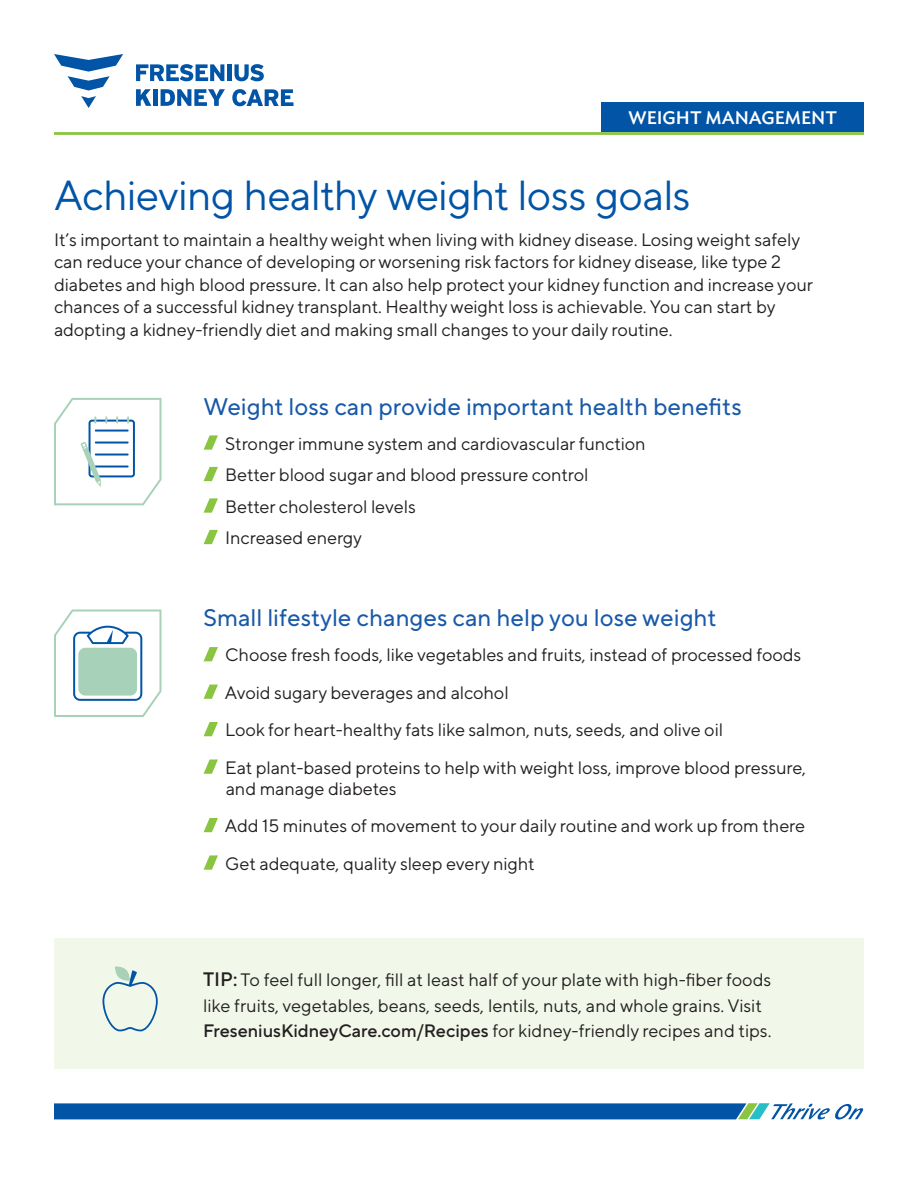
<style>
.page{position:relative;width:918px;height:1188px;background:#fff}
.page>*{position:absolute;margin:0;border:0;box-sizing:border-box;transform-origin:0 0}
.t1{font:42px "TT Norms Pro";letter-spacing:-.02em;color:#0154a6}
.Body_Copy{font:24px "TT Norms Pro";color:#1859a9}
.Body{font:18px/22.5px "TT Norms Pro";letter-spacing:-.005em;color:#231f20}
.Bullet{font:18px/25.5px "TT Norms Pro";color:#231f20}
.Eyebrow{font:500 18px "Ideal Sans";color:#fff}
.s1{font-weight:500;font-size:19.5px}
.s2{font-weight:500}
</style>
<div class="page">
<hr style="left:54px;top:132px;width:810px;height:3px;background:#89c541">
<svg style="left:54px;top:54px;width:69px;height:54px"></svg>
<svg style="left:136px;top:64px;width:88px;height:17px"></svg>
<div style="left:227px;top:64px;width:5px;height:17px;background:#0154a6"></div>
<svg style="left:234px;top:64px;width:30px;height:17px"></svg>
<svg style="left:232px;top:89px;width:62px;height:17px"></svg>
<svg style="left:136px;top:89px;width:15px;height:17px"></svg>
<hr style="left:153px;top:89px;width:4px;height:17px;background:#0154a6">
<svg style="left:161px;top:89px;width:64px;height:17px"></svg>
<div style="left:602px;top:102px;width:262px;height:30px;background:#0154a6"></div>
<svg style="left:204px;top:647px;width:14px;height:14px"></svg>
<svg style="left:204px;top:685px;width:14px;height:14px"></svg>
<svg style="left:204px;top:722px;width:14px;height:14px"></svg>
<svg style="left:204px;top:759px;width:14px;height:15px"></svg>
<svg style="left:204px;top:818px;width:14px;height:14px"></svg>
<svg style="left:204px;top:855px;width:14px;height:15px"></svg>
<svg style="left:54px;top:610px;width:107px;height:107px"></svg>
<svg style="left:204px;top:435px;width:14px;height:15px"></svg>
<svg style="left:204px;top:467px;width:14px;height:14px"></svg>
<svg style="left:204px;top:498px;width:14px;height:15px"></svg>
<svg style="left:204px;top:530px;width:14px;height:14px"></svg>
<svg style="left:54px;top:398px;width:107px;height:107px"></svg>
<div style="left:54px;top:939px;width:810px;height:130px;background:#f1f7e9"></div>
<svg style="left:102px;top:966px;width:56px;height:65px"></svg>
<svg style="left:54px;top:1103px;width:810px;height:16px;background:#1f69af"></svg>
<p class="Eyebrow" style="left:629px;top:104px;width:210px">WEIGHT MANAGEMENT</p>
<p class="t1" style="left:54px;top:164px;width:638px">Achieving healthy weight loss goals</p>
<p class="Body" style="left:54px;top:227px;width:761px">It’s important to maintain a healthy weight when living with kidney disease. Losing weight safely can reduce your chance of developing or worsening risk factors for kidney disease, like type 2 diabetes and high blood pressure. It can also help protect your kidney function and increase your chances of a successful kidney transplant. Healthy weight loss is achievable. You can start by adopting a kidney-friendly diet and making small changes to your daily routine.</p>
<p class="Body_Copy" style="left:204px;top:389px;width:540px">Weight loss can provide important health benefits</p>
<p class="Body" style="left:225px;top:431px;width:422px">Stronger immune system and cardiovascular function</p>
<p class="Body" style="left:225px;top:462px;width:365px">Better blood sugar and blood pressure control</p>
<p class="Body" style="left:225px;top:494px;width:192px">Better cholesterol levels</p>
<p class="Body" style="left:225px;top:525px;width:138px">Increased energy</p>
<p class="Body_Copy" style="left:204px;top:600px;width:514px">Small lifestyle changes can help you lose weight</p>
<p class="Body" style="left:225px;top:642px;width:578px">Choose fresh foods, like vegetables and fruits, instead of processed foods</p>
<p class="Body" style="left:225px;top:680px;width:285px">Avoid sugary beverages and alcohol</p>
<p class="Body" style="left:225px;top:717px;width:499px">Look for heart-healthy fats like salmon, nuts, seeds, and olive oil</p>
<p class="Body" style="left:225px;top:756px;width:583px;line-height:21px">Eat plant-based proteins to help with weight loss, improve blood pressure, and manage diabetes</p>
<p class="Body" style="left:225px;top:813px;width:582px">Add 15 minutes of movement to your daily routine and work up from there</p>
<p class="Body" style="left:225px;top:851px;width:311px">Get adequate, quality sleep every night</p>
<p class="Bullet" style="left:203px;top:966px;width:570px"><span class="s1">TIP:</span> To feel full longer, fill at least half of your plate with high-fiber foods like fruits, vegetables, beans, seeds, lentils, nuts, and whole grains. Visit<br><span class="s2">FreseniusKidneyCare.com/Recipes</span> for kidney-friendly recipes and tips.</p>
</div>
